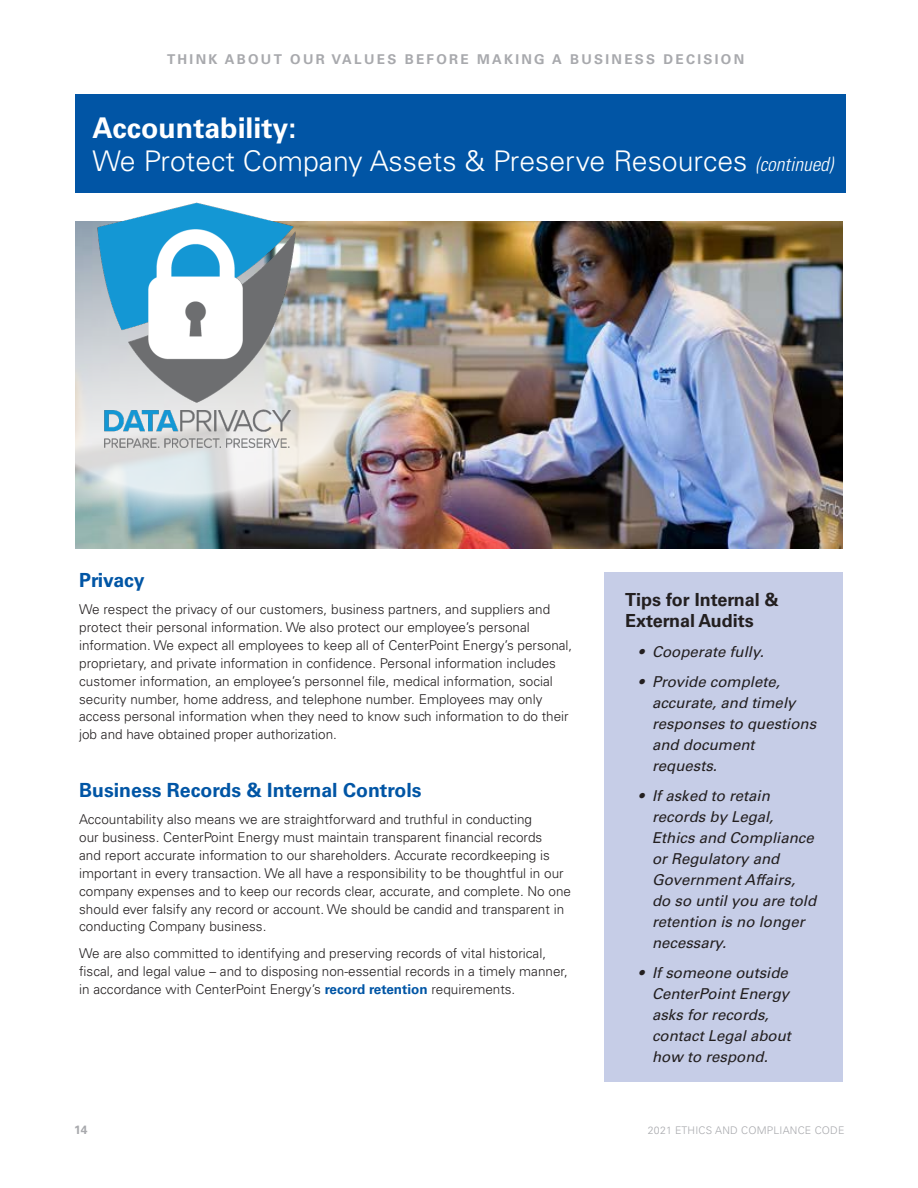
<style>
.page{position:relative;width:918px;height:1188px;background:#fff}
.page>*{position:absolute;margin:0;border:0;box-sizing:border-box;transform-origin:0 0}
.Inside_Head-Continua{font:300 28.5px/33px "Univers LT Std";color:#fff}
.Inside_Subhead_1{font:700 19.5px "Univers LT Std";color:#0155a5}
.Callout_Body{font:700 18px/21px "Univers LT Std";color:#231f20}
.t1{font:italic 15px/21px "Univers LT Std";color:#231f20}
.Inside_Body{font:300 13.5px/18px "Univers LT Std";color:#231f20}
.t2{font:700 13.5px "Univers LT Std";letter-spacing:.17em;color:#a8a9ad}
.t3{font:700 12px "Univers LT Std";color:#a8a9ad}
.t4{font:300 10.5px "Univers LT Std";letter-spacing:.02em;color:#a8a9ad}
.s1{font-weight:700}
.s2{font-style:italic;font-stretch:condensed;font-size:19.5px}
.s3{font-weight:700;color:#0155a5}
</style>
<div class="page">
<div style="left:75px;top:94px;width:771px;height:99px;background:#0155a5"></div>
<img style="left:75px;top:221px;width:768px;height:327px">
<img style="left:75px;top:221px;width:336px;height:321px">
<div style="left:605px;top:572px;width:238px;height:510px;background:#c6cde7"></div>
<img style="left:75px;top:202px;width:251px;height:255px">
<p class="t2" style="left:167px;top:51px;width:579px">THINK ABOUT OUR VALUES BEFORE MAKING A BUSINESS DECISION</p>
<p class="Inside_Head-Continua" style="left:93px;top:111px;width:742px"><span class="s1">Accountability:<br></span>We Protect Company Assets &amp; Preserve Resources <span class="s2">(continued)</span></p>
<p class="Inside_Subhead_1" style="left:79px;top:568px;width:67px">Privacy</p>
<p class="Inside_Body" style="left:79px;top:600px;width:495px">We respect the privacy of our customers, business partners, and suppliers and protect their personal information. We also protect our employee’s personal information. We expect all employees to keep all of CenterPoint Energy’s personal, proprietary, and private information in confidence. Personal information includes customer information, an employee’s personnel file, medical information, social security number, home address, and telephone number. Employees may only access personal information when they need to know such information to do their job and have obtained proper authorization.</p>
<p class="Inside_Subhead_1" style="left:79px;top:778px;width:344px">Business Records &amp; Internal Controls</p>
<p class="Inside_Body" style="left:79px;top:810px;width:493px">Accountability also means we are straightforward and truthful in conducting<br>our business. CenterPoint Energy must maintain transparent financial records<br>and report accurate information to our shareholders. Accurate recordkeeping is important in every transaction. We all have a responsibility to be thoughtful in our company expenses and to keep our records clear, accurate, and complete. No one should ever falsify any record or account. We should be candid and transparent in conducting Company business.</p>
<p class="Inside_Body" style="left:79px;top:945px;width:490px">We are also committed to identifying and preserving records of vital historical, fiscal, and legal value – and to disposing non-essential records in a timely manner, in accordance with CenterPoint Energy’s <span class="s3">record retention</span> requirements.</p>
<p class="Callout_Body" style="left:625px;top:589px;width:155px">Tips for Internal &amp;<br>External Audits</p>
<p class="t1" style="left:639px;top:641px;width:127px">• Cooperate fully.</p>
<p class="t1" style="left:652px;top:671px;width:166px;text-indent:-14px">• Provide complete, accurate, and timely responses to questions and document requests.</p>
<p class="t1" style="left:652px;top:785px;width:166px;text-indent:-14px">• If asked to retain records by Legal,<br>Ethics and Compliance or Regulatory and<br>Government Affairs, do so until you are told retention is no longer necessary.</p>
<p class="t1" style="left:652px;top:962px;width:140px;text-indent:-14px">• If someone outside<br>CenterPoint Energy asks for records, contact Legal about how to respond.</p>
<p class="t3" style="left:74px;top:1123px;width:15px">14</p>
<p class="t4" style="left:648px;top:1124px;width:198px">2021 ETHICS AND COMPLIANCE CODE</p>
</div>
